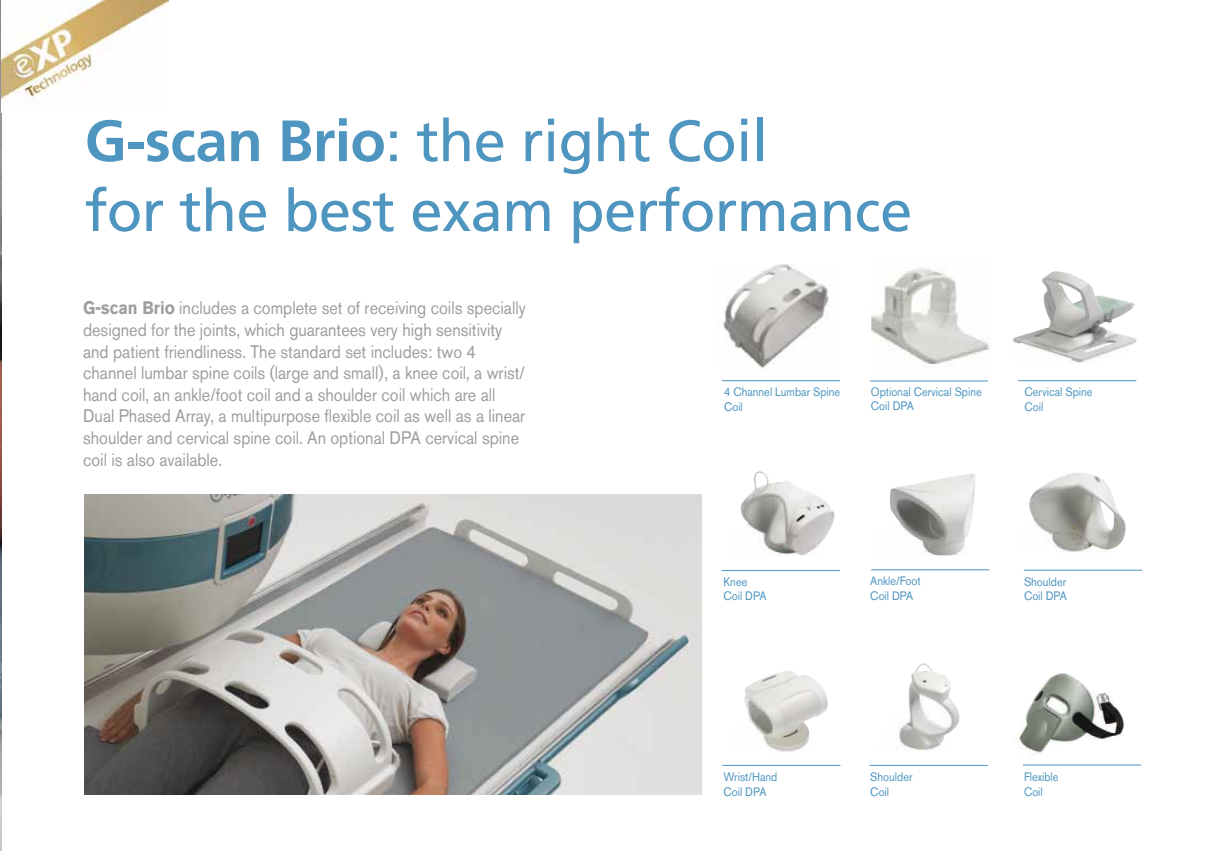
<style>
.page{position:relative;width:1212px;height:851px;background:#fff}
.page>*{position:absolute;margin:0;border:0;box-sizing:border-box;transform-origin:0 0}
.t1{font:58.2px/69.8px "Frutiger LT Std";letter-spacing:-.01em;color:#4e95c0}
.t2{font:18px/21.6px "Akzidenz Grotesk BQ";color:#9c9e9f;scale:.9 1}
.t3{font:12.15px/14.5px "Akzidenz Grotesk BQ";color:#4e95c0;scale:.9 1}
.s1{font-weight:700}
</style>
<div class="page">
<img style="left:85px;top:495px;width:616px;height:299px">
<img style="left:1012px;top:271px;width:125px;height:92px">
<img style="left:723px;top:264px;width:106px;height:105px">
<img style="left:871px;top:268px;width:119px;height:97px">
<hr style="left:722px;top:380px;width:118px;height:1px;background:#4e95c0">
<hr style="left:1018px;top:380px;width:118px;height:1px;background:#4e95c0">
<hr style="left:870px;top:380px;width:118px;height:1px;background:#4e95c0">
<img style="left:740px;top:471px;width:95px;height:84px">
<img style="left:889px;top:473px;width:86px;height:82px">
<img style="left:1029px;top:473px;width:97px;height:79px">
<hr style="left:722px;top:570px;width:118px;height:1px;background:#4e95c0">
<hr style="left:1024px;top:569px;width:118px;height:1px;background:#4e95c0">
<hr style="left:871px;top:569px;width:118px;height:1px;background:#4e95c0">
<img style="left:744px;top:670px;width:84px;height:82px">
<img style="left:1019px;top:673px;width:105px;height:82px">
<img style="left:899px;top:663px;width:61px;height:87px">
<hr style="left:722px;top:764px;width:118px;height:1px;background:#4e95c0">
<hr style="left:1023px;top:764px;width:118px;height:1px;background:#4e95c0">
<hr style="left:869px;top:764px;width:119px;height:1px;background:#4e95c0">
<img style="left:0;top:0;width:1px;height:850px">
<img style="left:1px;top:0;width:167px;height:103px">
<h1 class="t1" style="left:85px;top:106px;width:829px"><span class="s1">G-scan Brio</span>: the right Coil<br>for the best exam performance</h1>
<p class="t2" style="left:83px;top:297px;width:493px"><span class="s1">G-scan Brio</span> includes a complete set of receiving coils specially designed for the joints, which guarantees very high sensitivity and patient friendliness. The standard set includes: two 4 channel lumbar spine coils (large and small), a knee coil, a wrist/ hand coil, an ankle/foot coil and a shoulder coil which are all Dual Phased Array, a multipurpose flexible coil as well as a linear shoulder and cervical spine coil. An optional DPA cervical spine coil is also available.</p>
<p class="t3" style="left:724px;top:384px;width:131px">4 Channel Lumbar Spine<br>Coil</p>
<p class="t3" style="left:871px;top:384px;width:125px">Optional Cervical Spine<br>Coil DPA</p>
<p class="t3" style="left:1024px;top:384px;width:77px">Cervical Spine<br>Coil</p>
<p class="t3" style="left:723px;top:574px;width:49px">Knee<br>Coil DPA</p>
<p class="t3" style="left:870px;top:573px;width:57px">Ankle/Foot<br>Coil DPA</p>
<p class="t3" style="left:1024px;top:574px;width:49px">Shoulder<br>Coil DPA</p>
<p class="t3" style="left:723px;top:769px;width:61px">Wrist/Hand<br>Coil DPA</p>
<p class="t3" style="left:870px;top:769px;width:48px">Shoulder<br>Coil</p>
<p class="t3" style="left:1024px;top:769px;width:40px">Flexible<br>Coil</p>
</div>
